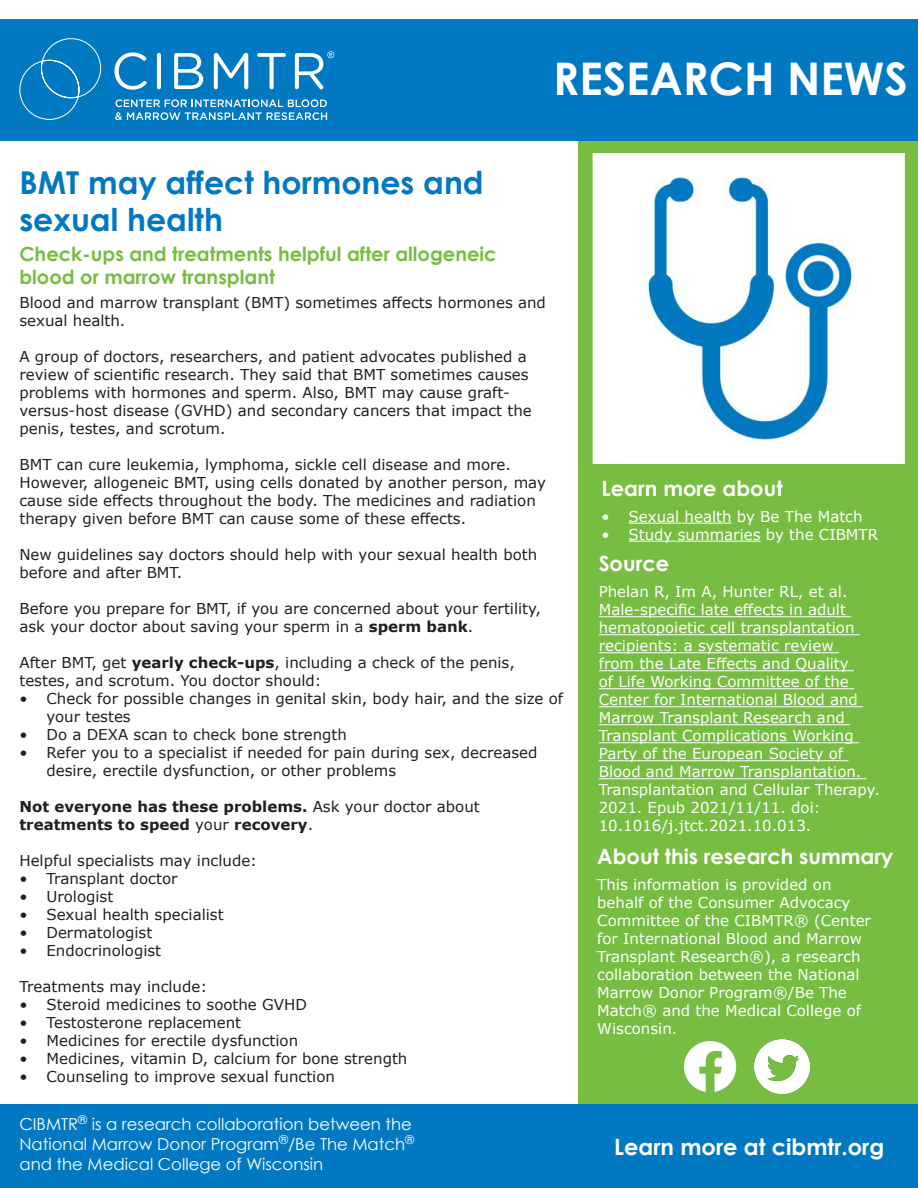
<style>
.page{position:relative;width:918px;height:1188px;background:#fff}
.page>*{position:absolute;margin:0;border:0;box-sizing:border-box;transform-origin:0 0}
.t1{font:700 45px "Century Gothic";color:#fff}
.t2{font:700 31.5px/37.8px "Century Gothic";color:#0079c2}
.t3{font:700 22.5px "Century Gothic";color:#fff}
.t4{font:700 21px "Century Gothic";color:#fff}
.t5{font:700 19.5px/23.4px "Century Gothic";color:#77bd42}
.t6{font:16.5px "Century Gothic";color:#fff}
.t7{font:15px/18px "Verdana";color:#231f20}
.t8{font:15px/18px "Verdana";color:#fff}
.t9{font:700 15px/18px "Verdana";color:#231f20}
.s1{font-weight:700}
.s2{font-weight:400}
</style>
<div class="page">
<div style="left:579px;top:137px;width:339px;height:1051px;background:#77bd42"></div>
<div style="left:0;top:19px;width:918px;height:121px;background:#0079c2"></div>
<div style="left:593px;top:153px;width:312px;height:311px;background:#fff"></div>
<svg style="left:114px;top:52px;width:33px;height:38px"></svg>
<hr style="left:157px;top:53px;width:4px;height:36px;background:#fff;border-radius:2px">
<svg style="left:174px;top:53px;width:29px;height:36px"></svg>
<svg style="left:214px;top:53px;width:34px;height:36px"></svg>
<svg style="left:257px;top:53px;width:29px;height:36px"></svg>
<svg style="left:295px;top:51px;width:39px;height:38px"></svg>
<svg style="left:115px;top:99px;width:212px;height:21px"></svg>
<svg style="left:19px;top:38px;width:82px;height:82px"></svg>
<div style="left:0;top:1104px;width:918px;height:84px;background:#0079c2"></div>
<img style="left:683px;top:1041px;width:54px;height:51px">
<img style="left:755px;top:1039px;width:54px;height:55px">
<hr style="left:599px;top:616px;width:252px;height:1px;background:#fff">
<hr style="left:599px;top:634px;width:261px;height:1px;background:#fff">
<hr style="left:599px;top:652px;width:240px;height:1px;background:#fff">
<hr style="left:599px;top:670px;width:255px;height:1px;background:#fff">
<hr style="left:599px;top:688px;width:255px;height:1px;background:#fff">
<hr style="left:599px;top:706px;width:264px;height:1px;background:#fff">
<hr style="left:599px;top:724px;width:251px;height:1px;background:#fff">
<hr style="left:599px;top:742px;width:260px;height:1px;background:#fff">
<hr style="left:599px;top:760px;width:249px;height:1px;background:#fff">
<hr style="left:599px;top:778px;width:268px;height:1px;background:#fff">
<hr style="left:629px;top:523px;width:103px;height:1px;background:#fff">
<hr style="left:629px;top:541px;width:132px;height:1px;background:#fff">
<img style="left:644px;top:177px;width:210px;height:264px">
<p class="t2" style="left:19px;top:162px;width:466px">BMT may affect hormones and sexual health</p>
<p class="t5" style="left:19px;top:241px;width:479px">Check-ups and treatments helpful after allogeneic blood or marrow transplant</p>
<p class="t1" style="left:553px;top:45px;width:356px">RESEARCH NEWS</p>
<p class="t7" style="left:19px;top:294px;width:528px">Blood and marrow transplant (BMT) sometimes affects hormones and sexual health.</p>
<p class="t7" style="left:19px;top:348px;width:514px">A group of doctors, researchers, and patient advocates published a review of scientific research. They said that BMT sometimes causes problems with hormones and sperm. Also, BMT may cause graft&shy;versus-host disease (GVHD) and secondary cancers that impact the penis, testes, and scrotum.</p>
<p class="t7" style="left:19px;top:456px;width:528px">BMT can cure leukemia, lymphoma, sickle cell disease and more.<br>However, allogeneic BMT, using cells donated by another person, may cause side effects throughout the body. The medicines and radiation therapy given before BMT can cause some of these effects.</p>
<p class="t7" style="left:19px;top:546px;width:519px">New guidelines say doctors should help with your sexual health both before and after BMT.</p>
<p class="t7" style="left:19px;top:600px;width:523px">Before you prepare for BMT, if you are concerned about your fertility, ask your doctor about saving your sperm in a <span class="s1">sperm bank</span>.</p>
<p class="t7" style="left:19px;top:654px;width:497px">After BMT, get <span class="s1">yearly check-ups</span>, including a check of the penis, testes, and scrotum. You doctor should:</p>
<p class="t7" style="left:46px;top:690px;width:518px;text-indent:-27px">• Check for possible changes in genital skin, body hair, and the size of your testes</p>
<p class="t7" style="left:19px;top:726px;width:329px">• Do a DEXA scan to check bone strength</p>
<p class="t7" style="left:46px;top:744px;width:493px;text-indent:-27px">• Refer you to a specialist if needed for pain during sex, decreased desire, erectile dysfunction, or other problems</p>
<p class="t9" style="left:19px;top:798px;width:462px">Not everyone has these problems. <span class="s2">Ask your doctor about </span>treatments to speed <span class="s2">your</span> recovery<span class="s2">.</span></p>
<p class="t7" style="left:19px;top:852px;width:239px">Helpful specialists may include:</p>
<p class="t7" style="left:19px;top:870px;width:160px">• Transplant doctor</p>
<p class="t7" style="left:19px;top:888px;width:95px">• Urologist</p>
<p class="t7" style="left:19px;top:906px;width:206px">• Sexual health specialist</p>
<p class="t7" style="left:19px;top:924px;width:134px">• Dermatologist</p>
<p class="t7" style="left:19px;top:942px;width:143px">• Endocrinologist</p>
<p class="t7" style="left:19px;top:978px;width:189px">Treatments may include:</p>
<p class="t7" style="left:19px;top:996px;width:289px">• Steroid medicines to soothe GVHD</p>
<p class="t7" style="left:19px;top:1014px;width:223px">• Testosterone replacement</p>
<p class="t7" style="left:19px;top:1032px;width:280px">• Medicines for erectile dysfunction</p>
<p class="t7" style="left:19px;top:1050px;width:390px">• Medicines, vitamin D, calcium for bone strength</p>
<p class="t7" style="left:19px;top:1068px;width:317px">• Counseling to improve sexual function</p>
<p class="t6" style="left:19px;top:1112px;width:394px">CIBMTR<sup>®</sup> is a research collaboration between the</p>
<p class="t6" style="left:19px;top:1132px;width:396px">National Marrow Donor Program<sup>®</sup>/Be The Match<sup>®</sup></p>
<p class="t6" style="left:19px;top:1152px;width:305px">and the Medical College of Wisconsin</p>
<p class="t4" style="left:602px;top:472px;width:183px">Learn more about</p>
<p class="t8" style="left:602px;top:507px;width:263px">• Sexual health by Be The Match</p>
<p class="t8" style="left:602px;top:525px;width:278px">• Study summaries by the CIBMTR</p>
<p class="t4" style="left:599px;top:548px;width:72px">Source</p>
<p class="t8" style="left:599px;top:583px;width:283px">Phelan R, Im A, Hunter RL, et al.<br>Male-specific late effects in adult hematopoietic cell transplantation recipients: a systematic review<br>from the Late Effects and Quality<br>of Life Working Committee of the Center for International Blood and Marrow Transplant Research and Transplant Complications Working Party of the European Society of Blood and Marrow Transplantation.<br>Transplantation and Cellular Therapy.<br>2021. Epub 2021/11/11. doi:<br>10.1016/j.jtct.2021.10.013.</p>
<p class="t4" style="left:597px;top:840px;width:298px">About this research summary</p>
<p class="t8" style="left:597px;top:875px;width:275px">This information is provided on behalf of the Consumer Advocacy<br>Committee of the CIBMTR® (Center for International Blood and Marrow<br>Transplant Research®), a research collaboration between the National<br>Marrow Donor Program®/Be The<br>Match® and the Medical College of<br>Wisconsin.</p>
<p class="t3" style="left:614px;top:1129px;width:271px">Learn more at cibmtr.org</p>
</div>
